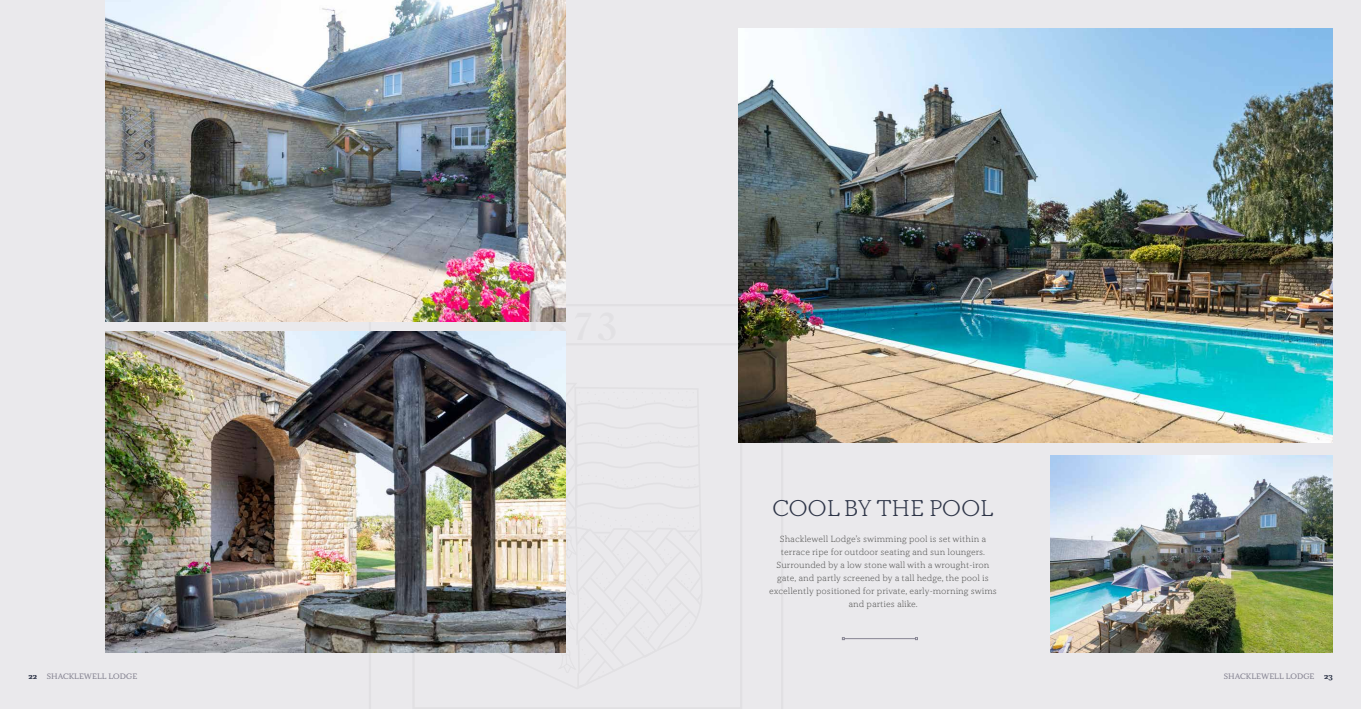
<style>
.page{position:relative;width:1361px;height:709px;background:#eae9ec}
.page>*{position:absolute;margin:0;border:0;box-sizing:border-box;transform-origin:0 0}
.t1{font:300 23px "Kopius";color:#2d3447}
.t2{font:300 9px/13px "Kopius";color:#575756;text-align:center}
.t3{font:8px "Kopius";color:#878593}
.s1{font-weight:700;color:#2d3447}
</style>
<div class="page">
<img style="left:738px;top:28px;width:595px;height:414px">
<img style="left:106px;top:331px;width:460px;height:321px">
<img style="left:1050px;top:455px;width:283px;height:197px">
<img style="left:106px;top:0;width:460px;height:321px">
<hr style="left:844px;top:638px;width:71px;height:1px;background:#878593">
<h1 class="t1" style="left:772px;top:494px;width:222px">COOL BY THE POOL</h1>
<p class="t2" style="left:769px;top:532px;width:229px">Shacklewell Lodge’s swimming pool is set within a terrace ripe for outdoor seating and sun loungers.<br>Surrounded by a low stone wall with a wrought-iron gate, and partly screened by a tall hedge, the pool is excellently positioned for private, early-morning swims and parties alike.</p>
<p class="t3" style="left:28px;top:672px;width:110px"><span class="s1">22</span> SHACKLEWELL LODGE</p>
<p class="t3" style="left:1224px;top:672px;width:110px">SHACKLEWELL LODGE <span class="s1">23</span></p>
</div>
